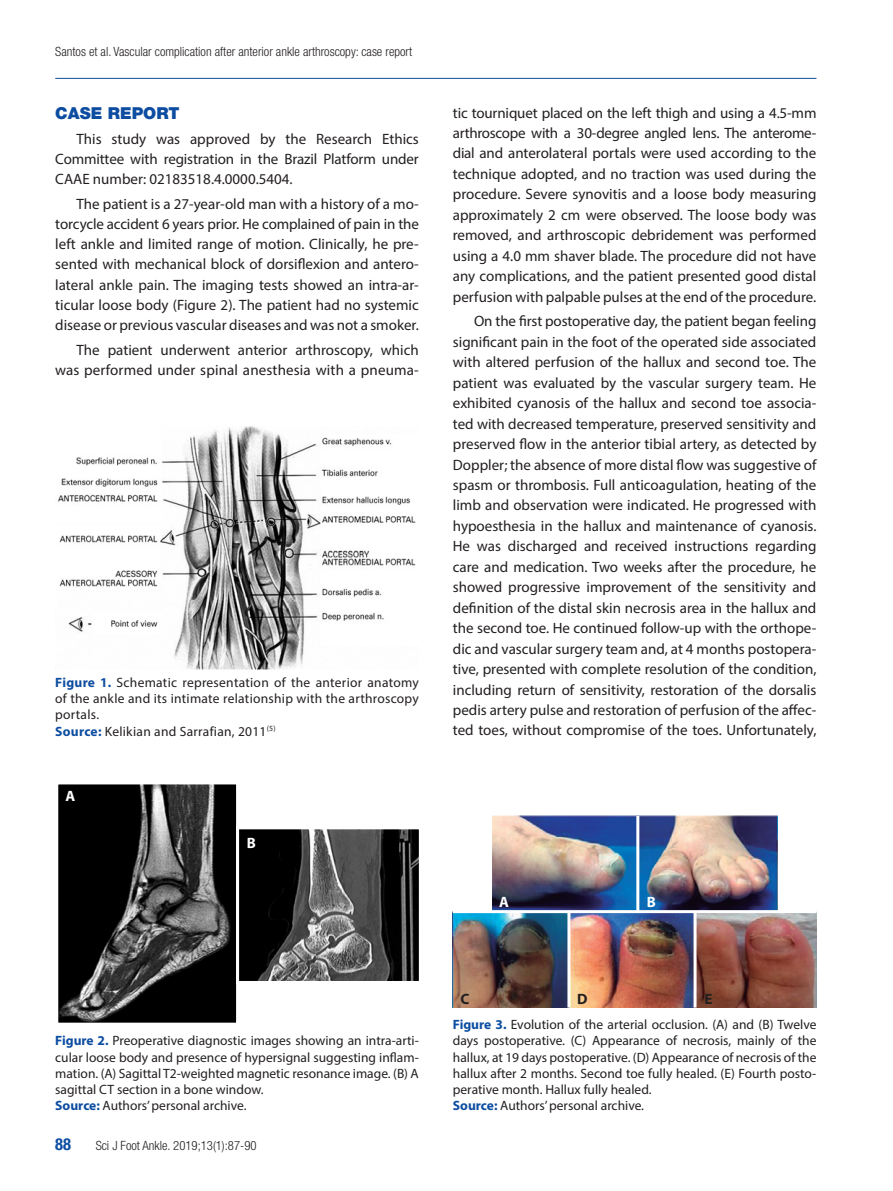
<style>
.page{position:relative;width:893px;height:1191px;background:#fff}
.page>*{position:absolute;margin:0;border:0;box-sizing:border-box;transform-origin:0 0}
.t1{font:900 16.5px "Helvetica Neue";color:#0d4da1}
.t2{font:700 condensed 16.5px "Helvetica Neue";color:#0d4da1}
.t3{font:15px/20.4px "Myriad Pro";color:#231f20;text-align:justify}
.t4{font:700 15px "Myriad Pro";color:#fff}
.t5{font:700 15px "Myriad Pro";color:#231f20}
.t6{font:13.5px/16.2px "Myriad Pro";color:#231f20}
.t7{font:13.5px/16.2px "Myriad Pro";letter-spacing:.02em;color:#231f20}
.t8{font:300 condensed 12.75px "Helvetica Neue";color:#231f20}
.s1{font-weight:700;color:#0d4da1}
</style>
<div class="page">
<hr style="left:55px;top:78px;width:761px;height:1px;background:#0d4da1">
<img style="left:58px;top:427px;width:358px;height:243px">
<img style="left:59px;top:785px;width:176px;height:236px">
<div style="left:55px;top:781px;width:184px;height:244px;border:3px solid #fff"></div>
<img style="left:240px;top:830px;width:178px;height:150px">
<div style="left:236px;top:826px;width:186px;height:158px;border:3px solid #fff"></div>
<img style="left:492px;top:816px;width:286px;height:94px">
<img style="left:453px;top:913px;width:363px;height:94px">
<hr style="left:636px;top:816px;width:3px;height:95px;background:#fff">
<hr style="left:567px;top:911px;width:3px;height:96px;background:#fff">
<hr style="left:693px;top:911px;width:3px;height:96px;background:#fff">
<p class="t8" style="left:55px;top:44px;width:358px">Santos et al. Vascular complication after anterior ankle arthroscopy: case report</p>
<p class="t1" style="left:55px;top:103px;width:126px">CASE REPORT</p>
<p class="t3" style="left:55px;top:128px;width:365px;text-indent:21px">This study was approved by the Research Ethics Committee with registration in the Brazil Platform under CAAE number: 02183518.4.0000.5404.</p>
<p class="t3" style="left:55px;top:193px;width:365px;text-indent:21px">The patient is a 27-year-old man with a history of a mo&shy;torcycle accident 6 years prior. He complained of pain in the left ankle and limited range of motion. Clinically, he pre&shy;sented with mechanical block of dorsiflexion and antero&shy;lateral ankle pain. The imaging tests showed an intra-ar&shy;ticular loose body (Figure 2). The patient had no systemic disease or previous vascular diseases and was not a smoker.</p>
<p class="t3" style="left:55px;top:339px;width:365px;text-align:right">The patient underwent anterior arthroscopy, which was performed under spinal anesthesia with a pneuma-</p>
<p class="t7" style="left:55px;top:674px;width:365px"><span class="s1">Figure 1.</span> Schematic representation of the anterior anatomy of the ankle and its intimate relationship with the arthroscopy portals.<br><span class="s1">Source:</span> Kelikian and Sarrafian, 2011<sup>(5)</sup></p>
<p class="t4" style="left:66px;top:786px;width:11px">A</p>
<p class="t4" style="left:247px;top:833px;width:11px">B</p>
<p class="t3" style="left:453px;top:102px;width:365px">tic tourniquet placed on the left thigh and using a 4.5-mm arthroscope with a 30-degree angled lens. The anterome&shy;dial and anterolateral portals were used according to the technique adopted, and no traction was used during the procedure. Severe synovitis and a loose body measuring approximately 2 cm were observed. The loose body was removed, and arthroscopic debridement was performed using a 4.0 mm shaver blade. The procedure did not have any complications, and the patient presented good distal perfusion with palpable pulses at the end of the procedure.</p>
<p class="t3" style="left:453px;top:311px;width:365px;text-indent:21px">On the first postoperative day, the patient began feeling significant pain in the foot of the operated side associated with altered perfusion of the hallux and second toe. The patient was evaluated by the vascular surgery team. He exhibited cyanosis of the hallux and second toe associa&shy;ted with decreased temperature, preserved sensitivity and preserved flow in the anterior tibial artery, as detected by Doppler; the absence of more distal flow was suggestive of spasm or thrombosis. Full anticoagulation, heating of the limb and observation were indicated. He progressed with hypoesthesia in the hallux and maintenance of cyanosis.<br>He was discharged and received instructions regarding care and medication. Two weeks after the procedure, he showed progressive improvement of the sensitivity and definition of the distal skin necrosis area in the hallux and the second toe. He continued follow-up with the orthope&shy;dic and vascular surgery team and, at 4 months postopera&shy;tive, presented with complete resolution of the condition, including return of sensitivity, restoration of the dorsalis pedis artery pulse and restoration of perfusion of the affec&shy;ted toes, without compromise of the toes. Unfortunately,</p>
<p class="t4" style="left:499px;top:892px;width:11px">A</p>
<p class="t4" style="left:647px;top:892px;width:11px">B</p>
<p class="t6" style="left:55px;top:1032px;width:365px"><span class="s1">Figure 2.</span> Preoperative diagnostic images showing an intra-arti&shy;cular loose body and presence of hypersignal suggesting inflam&shy;mation. (A) Sagittal T2-weighted magnetic resonance image. (B) A sagittal CT section in a bone window.<br><span class="s1">Source:</span> Authors’ personal archive.</p>
<p class="t2" style="left:55px;top:1133px;width:17px">88</p>
<p class="t8" style="left:96px;top:1137px;width:162px">Sci J Foot Ankle. 2019;13(1):87-90</p>
<p class="t5" style="left:460px;top:989px;width:10px">C</p>
<p class="t5" style="left:577px;top:989px;width:12px">D</p>
<p class="t5" style="left:705px;top:989px;width:10px">E</p>
<p class="t6" style="left:453px;top:1016px;width:365px"><span class="s1">Figure 3.</span> Evolution of the arterial occlusion. (A) and (B) Twelve days postoperative. (C) Appearance of necrosis, mainly of the hallux, at 19 days postoperative. (D) Appearance of necrosis of the hallux after 2 months. Second toe fully healed. (E) Fourth posto&shy;perative month. Hallux fully healed.<br><span class="s1">Source:</span> Authors’ personal archive.</p>
</div>
